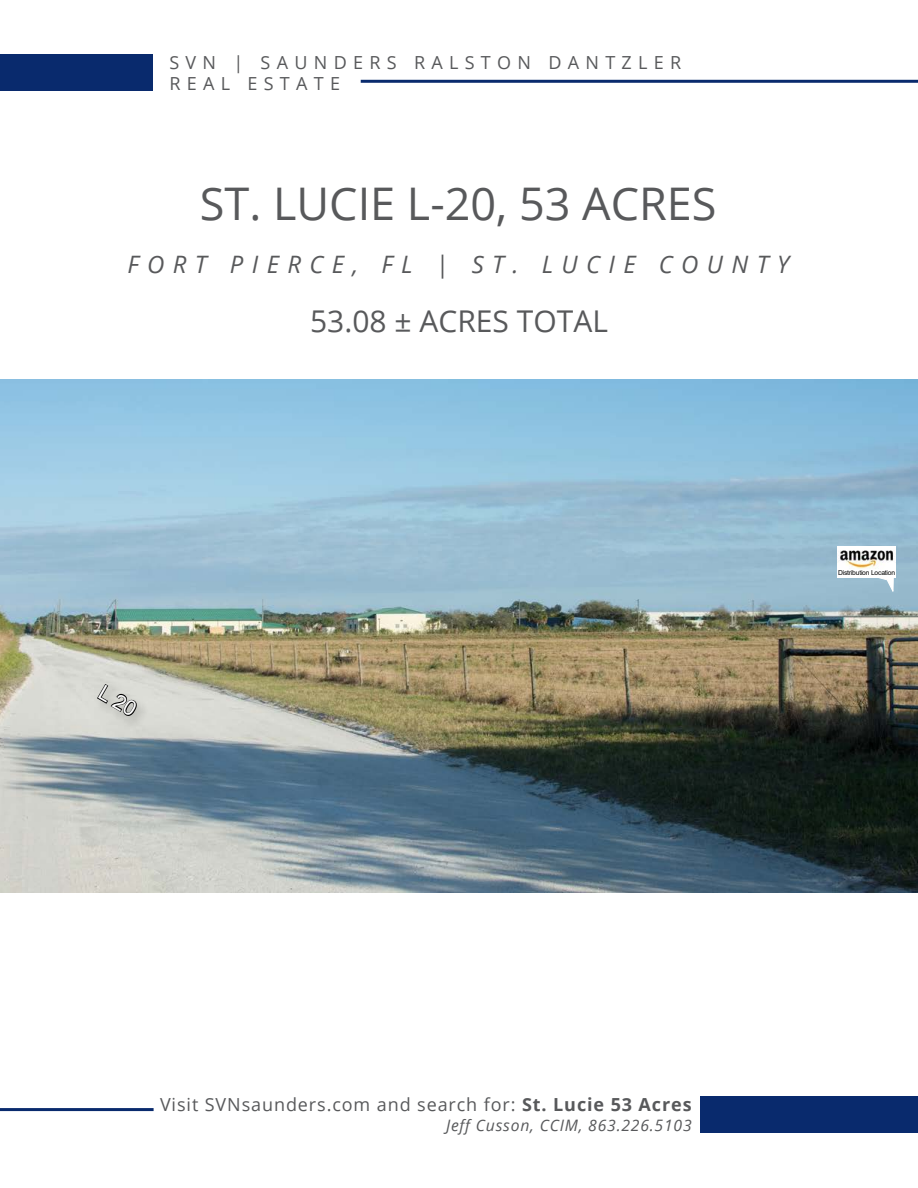
<style>
.page{position:relative;width:918px;height:1188px;background:#fff}
.page>*{position:absolute;margin:0;border:0;box-sizing:border-box;transform-origin:0 0}
.t1{font:45px "Open Sans";color:#58595b}
.t2{font:30px "Open Sans";color:#58595b}
.t3{font:italic 24px "Open Sans";letter-spacing:.35em;color:#58595b}
.t4{font:18px "Open Sans";letter-spacing:.05em;color:#58595b}
.t5{font:18px/21.6px "Open Sans";letter-spacing:.35em;color:#58595b}
.t6{font:italic 15.75px "Open Sans";letter-spacing:.05em;color:#58595b}
.t7{font:6.75px "Arial";letter-spacing:-.03em;color:#000}
.s1{font-weight:700}
</style>
<div class="page">
<div style="left:700px;top:1096px;width:218px;height:36px;background:#092a6d"></div>
<img style="left:0;top:379px;width:918px;height:513px">
<div style="left:0;top:55px;width:152px;height:36px;background:#092a6d"></div>
<hr style="left:361px;top:80px;width:557px;height:3px;background:#092a6d">
<hr style="left:0;top:1108px;width:154px;height:3px;background:#092a6d">
<div style="left:94px;top:681px;width:56px;height:48px;background:#000;opacity:.2"></div>
<img style="left:837px;top:546px;width:59px;height:32px">
<svg style="left:876px;top:576px;width:18px;height:17px"></svg>
<svg style="left:98px;top:685px;width:40px;height:32px"></svg>
<p class="t5" style="left:169px;top:51px;width:513px">SVN | SAUNDERS RALSTON DANTZLER<br>REAL ESTATE</p>
<h1 class="t1" style="left:200px;top:173px;width:518px">ST. LUCIE L-20, 53 ACRES</h1>
<h3 class="t3" style="left:127px;top:248px;width:663px">FORT PIERCE, FL | ST. LUCIE COUNTY</h3>
<h2 class="t2" style="left:310px;top:301px;width:299px">53.08 ± ACRES TOTAL</h2>
<p class="t7" style="left:838px;top:568px;width:59px">Distribution Location</p>
<p class="t4" style="left:160px;top:1093px;width:533px">Visit SVNsaunders.com and search for: <span class="s1">St. Lucie 53 Acres</span></p>
<p class="t6" style="left:446px;top:1115px;width:247px">Jeff Cusson, CCIM, 863.226.5103</p>
</div>
